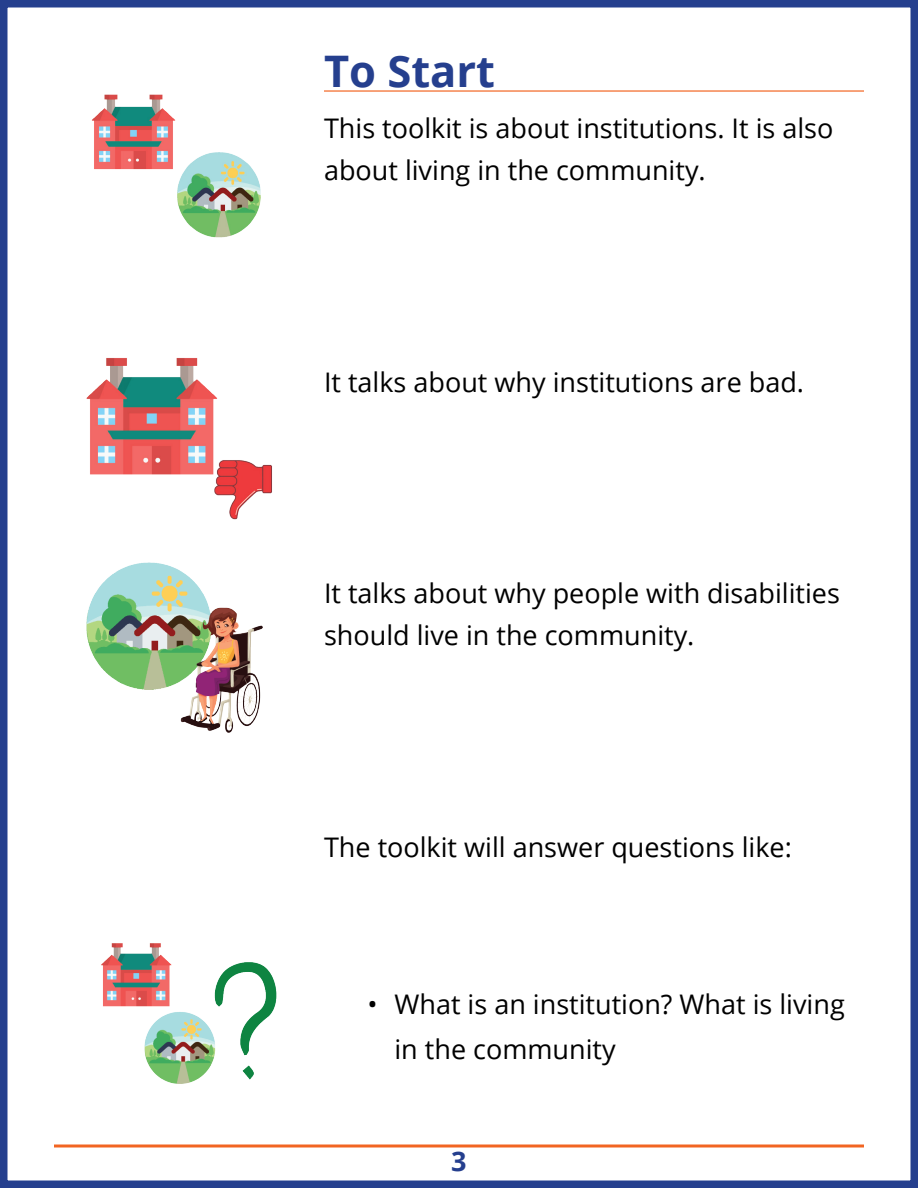
<style>
.page{position:relative;width:918px;height:1188px;background:#fff}
.page>*{position:absolute;margin:0;border:0;box-sizing:border-box;transform-origin:0 0}
.Heading_1{font:700 43.5px "Open Sans";color:#253f8e}
.Normal_-_Tighter{font:27px/42px "Open Sans";color:#000}
.t1{font:700 27px "Open Sans";color:#253f8e}
</style>
<div class="page">
<div style="left:0;top:0;width:918px;height:1188px;border:8px solid #253f8e"></div>
<svg style="left:54px;top:1144px;width:810px;height:4px;background:#f58b59"></svg>
<hr style="left:324px;top:90px;width:540px;height:2px;background:#f5844e">
<img style="left:92px;top:94px;width:169px;height:144px">
<img style="left:86px;top:358px;width:186px;height:162px">
<img style="left:86px;top:562px;width:177px;height:170px">
<img style="left:101px;top:943px;width:176px;height:141px">
<p class="Heading_1" style="left:324px;top:41px;width:173px">To Start</p>
<p class="Normal_-_Tighter" style="left:324px;top:107px;width:511px">This toolkit is about institutions. It is also about living in the community.</p>
<p class="Normal_-_Tighter" style="left:324px;top:360px;width:482px">It talks about why institutions are bad.</p>
<p class="Normal_-_Tighter" style="left:324px;top:572px;width:517px">It talks about why people with disabilities should live in the community.</p>
<p class="Normal_-_Tighter" style="left:324px;top:825px;width:469px">The toolkit will answer questions like:</p>
<p class="Normal_-_Tighter" style="left:394px;top:981px;width:452px;line-height:45px;text-indent:-27px">• What is an institution? What is living in the community</p>
<p class="t1" style="left:451px;top:1142px;width:17px">3</p>
</div>
